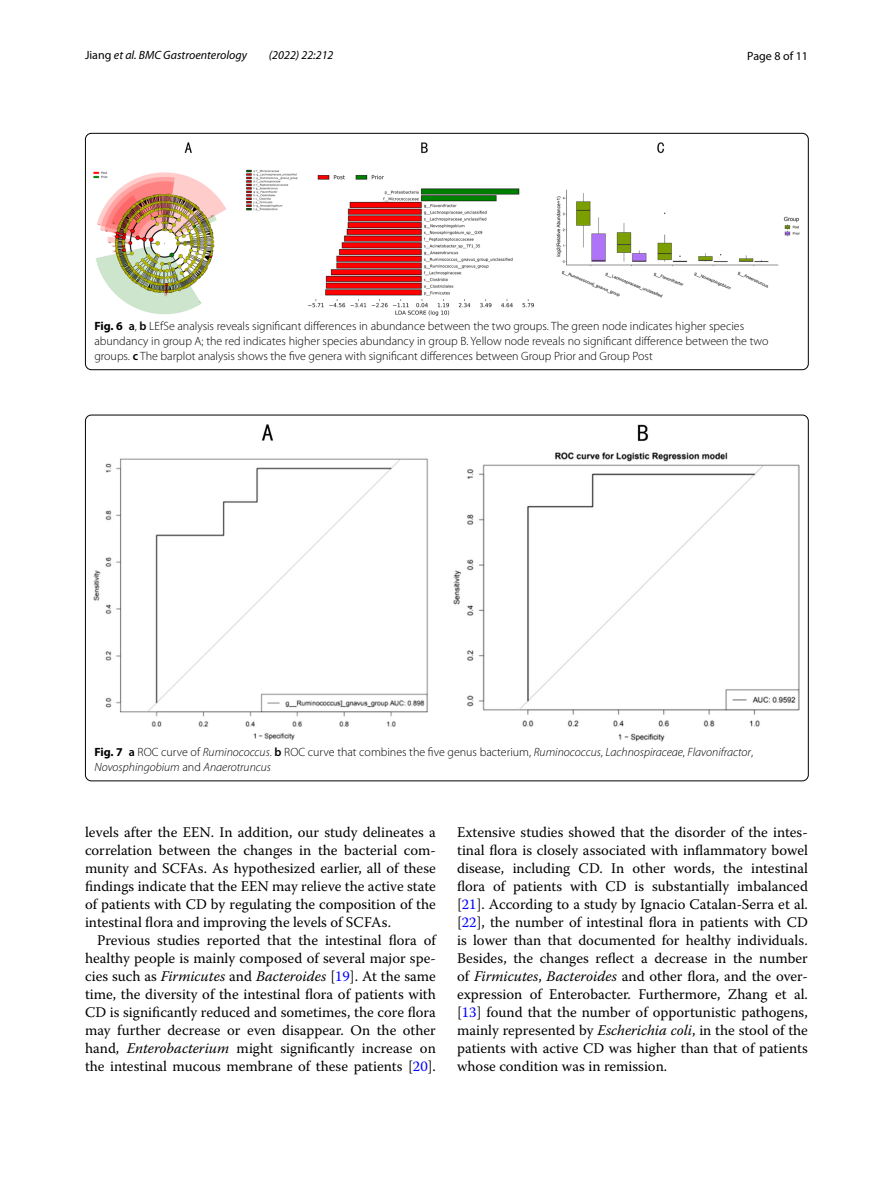
<style>
.page{position:relative;width:893px;height:1187px;background:#fff}
.page>*{position:absolute;margin:0;border:0;box-sizing:border-box;transform-origin:0 0}
.t1{font:14.7px/18px "Warnock Pro";color:#000;text-align:justify}
.t2{font:300 12px/15px "Myriad Pro";color:#000}
.t3{font:italic 300 12px/15px "Myriad Pro";color:#000}
.t4{font:italic 12px "Myriad Pro";color:#000}
.t5{font:12px "Myriad Pro";color:#000}
.s1{font-style:normal}
.s2{font-weight:700}
.s3{font-weight:600}
.s4{font-weight:700;font-style:normal}
.s5{font-weight:600;font-style:normal}
.s6{font-style:italic}
.s7{color:#00f}
</style>
<div class="page">
<img style="left:94px;top:142px;width:706px;height:173px">
<div style="left:85px;top:133px;width:723px;height:237px;border:1px solid #000;border-radius:6px"></div>
<img style="left:94px;top:424px;width:706px;height:317px">
<p class="t4" style="left:85px;top:48px;width:163px"><span class="s1">Jiang</span> et al. BMC Gastroenterology</p>
<p class="t4" style="left:269px;top:48px;width:66px">(2022) 22:212</p>
<p class="t5" style="left:747px;top:48px;width:62px">Page 8 of 11</p>
<p class="t2" style="left:94px;top:319px;width:676px"><span class="s2">Fig. 6</span> <span class="s3">a</span>, <span class="s3">b</span> LEfSe analysis reveals significant differences in abundance between the two groups. The green node indicates higher species abundancy in group A; the red indicates higher species abundancy in group B. Yellow node reveals no significant difference between the two groups. <span class="s3">c</span> The barplot analysis shows the five genera with significant differences between Group Prior and Group Post</p>
<p class="t3" style="left:94px;top:745px;width:660px"><span class="s4">Fig. 7</span> <span class="s5">a</span> <span class="s1">ROC curve of</span> Ruminococcus<span class="s1">.</span> <span class="s5">b</span> <span class="s1">ROC curve that combines the five genus bacterium,</span> Ruminococcus<span class="s1">,</span> Lachnospiraceae<span class="s1">,</span> Flavonifractor<span class="s1">,<br></span>Novosphingobium <span class="s1">and</span> Anaerotruncus</p>
<p class="t1" style="left:85px;top:823px;width:352px">levels after the EEN. In addition, our study delineates a correlation between the changes in the bacterial com&shy;munity and SCFAs. As hypothesized earlier, all of these findings indicate that the EEN may relieve the active state of patients with CD by regulating the composition of the intestinal flora and improving the levels of SCFAs.</p>
<p class="t1" style="left:85px;top:931px;width:352px;text-indent:12px">Previous studies reported that the intestinal flora of healthy people is mainly composed of several major spe&shy;cies such as <span class="s6">Firmicutes</span> and <span class="s6">Bacteroides</span> [<span class="s7">19</span>]. At the same time, the diversity of the intestinal flora of patients with CD is significantly reduced and sometimes, the core flora may further decrease or even disappear. On the other hand, <span class="s6">Enterobacterium</span> might significantly increase on the intestinal mucous membrane of these patients [<span class="s7">20</span>].</p>
<p class="t1" style="left:457px;top:823px;width:352px">Extensive studies showed that the disorder of the intes&shy;tinal flora is closely associated with inflammatory bowel disease, including CD. In other words, the intestinal flora of patients with CD is substantially imbalanced [<span class="s7">21</span>]. According to a study by Ignacio Catalan-Serra et al. [<span class="s7">22</span>], the number of intestinal flora in patients with CD is lower than that documented for healthy individuals.<br>Besides, the changes reflect a decrease in the number of <span class="s6">Firmicutes</span>, <span class="s6">Bacteroides</span> and other flora, and the over&shy;expression of Enterobacter. Furthermore, Zhang et al. [<span class="s7">13</span>] found that the number of opportunistic pathogens, mainly represented by <span class="s6">Escherichia coli</span>, in the stool of the patients with active CD was higher than that of patients whose condition was in remission.</p>
</div>
